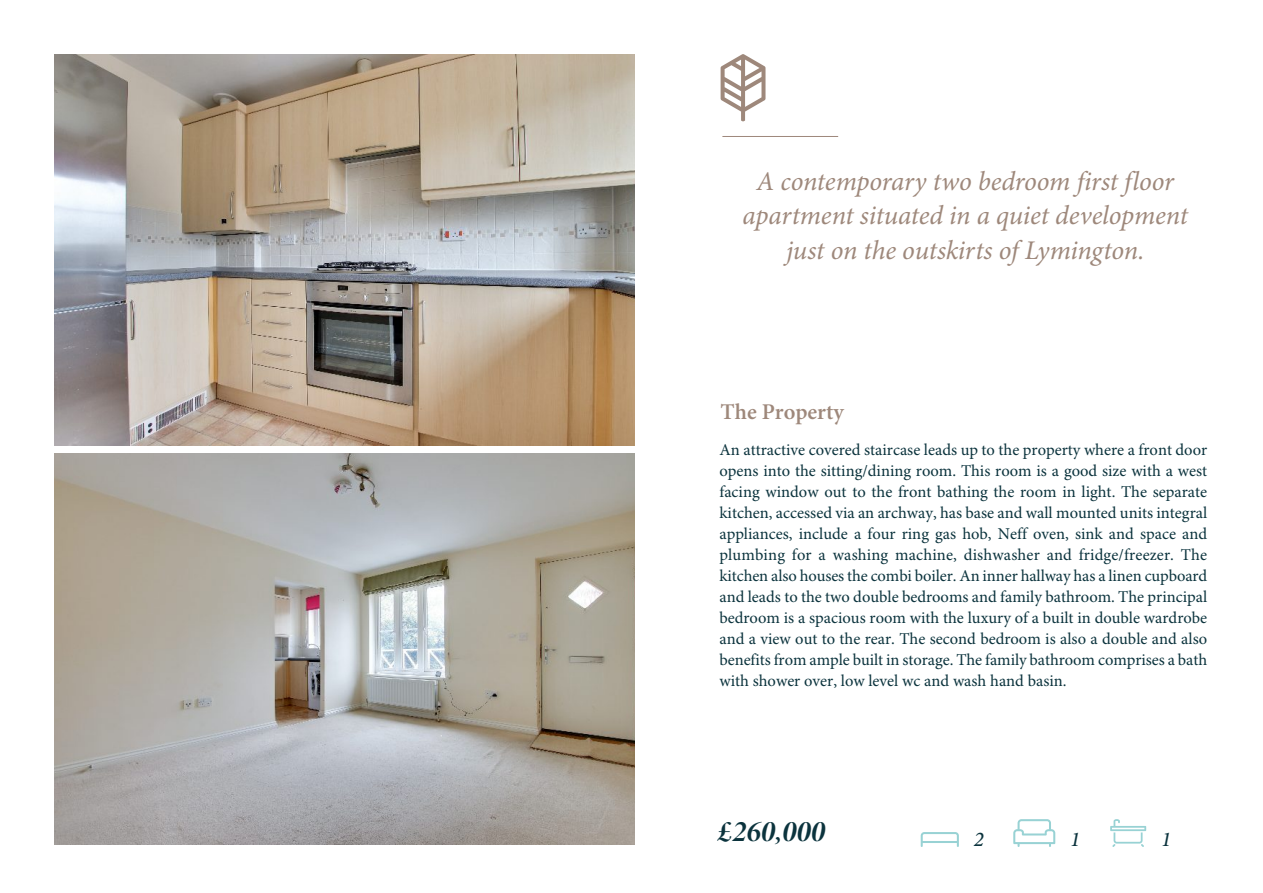
<style>
.page{position:relative;width:1263px;height:893px;background:#fff}
.page>*{position:absolute;margin:0;border:0;box-sizing:border-box;transform-origin:0 0}
.t1{font:30px "Minion Pro Bold It Disp";color:#0b333d}
.t2{font:italic 27px/34.5px "Minion Pro";letter-spacing:-.01em;color:#9e887b;text-align:center}
.t3{font:600 22.5px "Minion Pro";color:#9e887b}
.t4{font:italic 500 21px "Minion Pro";color:#0b333d}
.t5{font:16.5px/21.1px "Minion Pro";color:#0b333d;text-align:justify}
</style>
<div class="page">
<svg style="left:1110px;top:819px;width:36px;height:28px"></svg>
<svg style="left:1013px;top:819px;width:42px;height:28px"></svg>
<svg style="left:921px;top:832px;width:38px;height:15px"></svg>
<hr style="left:922px;top:841px;width:36px;height:2px;background:#98d2d4">
<img style="left:54px;top:54px;width:580px;height:391px">
<img style="left:54px;top:454px;width:580px;height:391px">
<hr style="left:722px;top:136px;width:116px;height:1px;background:#9e887b">
<svg style="left:721px;top:54px;width:44px;height:67px"></svg>
<h2 class="t2" style="left:743px;top:167px;width:447px">A contemporary two bedroom first floor apartment situated in a quiet development just on the outskirts of Lymington.</h2>
<h3 class="t3" style="left:720px;top:403px;width:125px">The Property</h3>
<p class="t5" style="left:719px;top:440px;width:489px">An attractive covered staircase leads up to the property where a front door opens into the sitting/dining room. This room is a good size with a west facing window out to the front bathing the room in light. The separate kitchen, accessed via an archway, has base and wall mounted units integral appliances, include a four ring gas hob, Neff oven, sink and space and plumbing for a washing machine, dishwasher and fridge/freezer. The kitchen also houses the combi boiler. An inner hallway has a linen cupboard and leads to the two double bedrooms and family bathroom. The principal bedroom is a spacious room with the luxury of a built in double wardrobe and a view out to the rear. The second bedroom is also a double and also benefits from ample built in storage. The family bathroom comprises a bath with shower over, low level wc and wash hand basin.</p>
<h1 class="t1" style="left:718px;top:820px;width:109px">£260,000</h1>
<p class="t4" style="left:974px;top:831px;width:12px">2</p>
<p class="t4" style="left:1070px;top:831px;width:12px">1</p>
<p class="t4" style="left:1161px;top:831px;width:12px">1</p>
</div>
